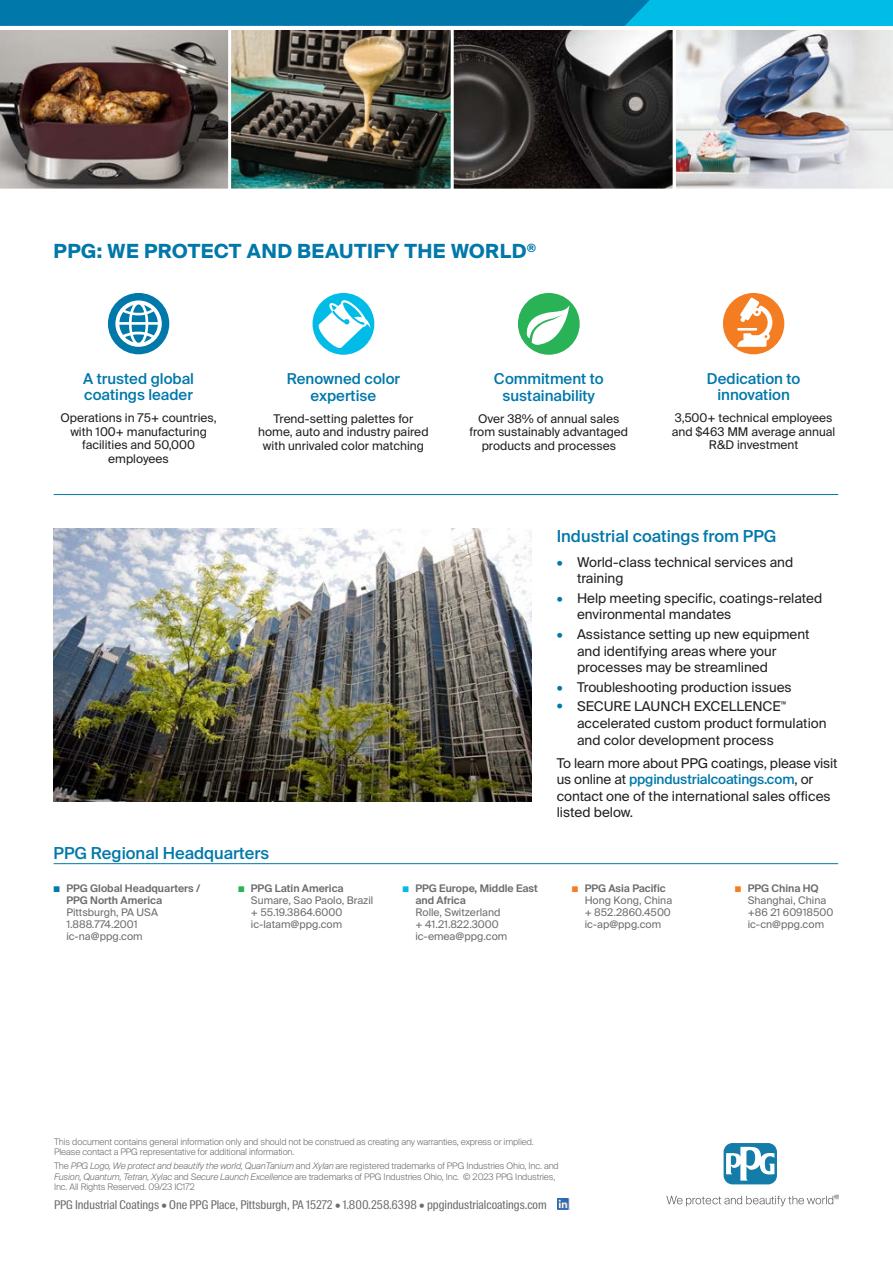
<style>
.page{position:relative;width:893px;height:1263px;background:#fff}
.page>*{position:absolute;margin:0;border:0;box-sizing:border-box;transform-origin:0 0}
.t1{font:700 19.5px "Suisse Intl";letter-spacing:.025em;color:#0078aa}
.t2{font:500 16.5px "Suisse Intl";color:#0078aa}
.t3{font:500 15px/16.5px "Suisse Intl";color:#0078aa;text-align:center}
.t4{font:13.5px/16.5px "Suisse Intl";color:#231f20}
.t5{font:12px/13.5px "Suisse Intl";color:#231f20;text-align:center}
.t6{font:12px "Suisse Intl Cond";color:#6c6d70}
.t7{font:10.5px/12px "Suisse Intl";color:#6c6d70}
.t8{font:600 10.5px/12px "Suisse Intl";color:#6c6d70}
.t9{font:300 9px/10.5px "Suisse Intl";letter-spacing:-.01em;color:#6c6d70}
.s1{font-family:"Suisse Intl Cond";font-weight:500;color:#fff}
.s2{font-weight:600}
.s3{color:#0078aa}
.s4{font-weight:500;color:#0078aa}
.s5{font-style:italic}
</style>
<div class="page">
<div style="left:724px;top:1143px;width:53px;height:41px;background:#147ca8;border-radius:9px"></div>
<svg style="left:726px;top:1146px;width:48px;height:34px"></svg>
<svg style="left:666px;top:1194px;width:173px;height:12px"></svg>
<hr style="left:54px;top:494px;width:784px;height:1px;background:#0078aa">
<div style="left:108px;top:293px;width:61px;height:61px;background:#0078aa;border-radius:50%"></div>
<svg style="left:115px;top:300px;width:47px;height:47px"></svg>
<div style="left:723px;top:293px;width:61px;height:61px;background:#f47d21;border-radius:50%"></div>
<svg style="left:737px;top:298px;width:35px;height:49px"></svg>
<div style="left:518px;top:293px;width:62px;height:62px;background:#2ab356;border-radius:50%"></div>
<svg style="left:526px;top:306px;width:43px;height:39px"></svg>
<img style="left:54px;top:529px;width:477px;height:272px">
<hr style="left:54px;top:863px;width:784px;height:1px;background:#0078aa">
<div style="left:313px;top:293px;width:61px;height:62px;background:#02bce8;border-radius:50%"></div>
<svg style="left:317px;top:298px;width:54px;height:51px"></svg>
<svg style="left:558px;top:1198px;width:12px;height:12px"></svg>
<div style="left:582px;top:0;width:311px;height:26px;background:#02bce8"></div>
<img style="left:676px;top:30px;width:217px;height:159px">
<svg style="left:0;top:0;width:650px;height:189px;background:#536d78"></svg>
<svg style="left:454px;top:31px;width:218px;height:157px;background:#353231"></svg>
<div style="left:450px;top:27px;width:226px;height:165px;border:3px solid #fff"></div>
<img style="left:232px;top:31px;width:218px;height:157px">
<div style="left:228px;top:27px;width:226px;height:165px;border:3px solid #fff"></div>
<h1 class="t1" style="left:54px;top:240px;width:484px">PPG: WE PROTECT AND BEAUTIFY THE WORLD<sup>®</sup></h1>
<p class="t3" style="left:83px;top:370px;width:112px;text-align:left">A trusted global coatings leader</p>
<p class="t5" style="left:61px;top:411px;width:158px">Operations in 75+ countries, with 100+ manufacturing facilities and 50,000 employees</p>
<p class="t3" style="left:287px;top:371px;width:115px">Renowned color expertise</p>
<p class="t5" style="left:258px;top:412px;width:172px">Trend-setting palettes for home, auto and industry paired with unrivaled color matching</p>
<p class="t3" style="left:494px;top:371px;width:111px">Commitment to sustainability</p>
<p class="t5" style="left:469px;top:412px;width:160px">Over 38% of annual sales from sustainably advantaged products and processes</p>
<p class="t3" style="left:707px;top:370px;width:95px">Dedication to innovation</p>
<p class="t5" style="left:672px;top:411px;width:165px">3,500+ technical employees and $463 MM average annual<br>R&amp;D investment</p>
<p class="t2" style="left:54px;top:844px;width:217px">PPG Regional Headquarters</p>
<p class="t8" style="left:66px;top:882px;width:135px;text-indent:-13px"><span class="s1">■</span> PPG Global Headquarters /<br>PPG North America</p>
<p class="t7" style="left:66px;top:906px;width:93px">Pittsburgh, PA USA<br>1.888.774.2001 ic-na@ppg.com</p>
<p class="t7" style="left:251px;top:882px;width:124px;text-indent:-13px"><span class="s1">■</span> <span class="s2">PPG Latin America<br></span>Sumare, Sao Paolo, Brazil + 55.19.3864.6000 ic-latam@ppg.com</p>
<p class="t2" style="left:557px;top:526px;width:221px">Industrial coatings from PPG</p>
<p class="t4" style="left:577px;top:554px;width:218px;text-indent:-20px"><span class="s3">•</span> World-class technical services and training</p>
<p class="t4" style="left:577px;top:590px;width:247px;text-indent:-20px"><span class="s3">•</span> Help meeting specific, coatings-related environmental mandates</p>
<p class="t4" style="left:577px;top:626px;width:234px;text-indent:-20px"><span class="s3">•</span> Assistance setting up new equipment and identifying areas where your processes may be streamlined</p>
<p class="t4" style="left:557px;top:679px;width:236px"><span class="s3">•</span> Troubleshooting production issues</p>
<p class="t4" style="left:577px;top:698px;width:251px;text-indent:-20px"><span class="s3">•</span> SECURE LAUNCH EXCELLENCE<sup>™ </sup>accelerated custom product formulation and color development process</p>
<p class="t4" style="left:557px;top:755px;width:282px">To learn more about PPG coatings, please visit us online at <span class="s4">ppgindustrialcoatings.com</span>, or contact one of the international sales offices listed below.</p>
<p class="t8" style="left:415px;top:882px;width:124px;text-indent:-13px"><span class="s1">■</span> PPG Europe, Middle East and Africa</p>
<p class="t7" style="left:415px;top:906px;width:93px">Rolle, Switzerland + 41.21.822.3000 ic-emea@ppg.com</p>
<p class="t7" style="left:585px;top:882px;width:89px;text-indent:-13px"><span class="s1">■</span> <span class="s2">PPG Asia Pacific<br></span>Hong Kong, China + 852.2860.4500 ic-ap@ppg.com</p>
<p class="t7" style="left:748px;top:882px;width:87px;text-indent:-13px"><span class="s1">■</span> <span class="s2">PPG China HQ<br></span>Shanghai, China +86 21 60918500 ic-cn@ppg.com</p>
<p class="t9" style="left:54px;top:1136px;width:481px">This document contains general information only and should not be construed as creating any warranties, express or implied.<br>Please contact a PPG representative for additional information.</p>
<p class="t9" style="left:54px;top:1161px;width:506px">The <span class="s5">PPG Logo, We protect and beautify the world, QuanTanium</span> and <span class="s5">Xylan</span> are registered trademarks of PPG Industries Ohio, Inc. and<br><span class="s5">Fusion, Quantum, Tetran, Xylac</span> and <span class="s5">Secure Launch Excellence</span> are trademarks of PPG Industries Ohio, Inc. © 2023 PPG Industries,<br>Inc. All Rights Reserved. 09/23 IC172</p>
<p class="t6" style="left:54px;top:1198px;width:494px">PPG Industrial Coatings • One PPG Place, Pittsburgh, PA 15272 • 1.800.258.6398 • ppgindustrialcoatings.com</p>
</div>
